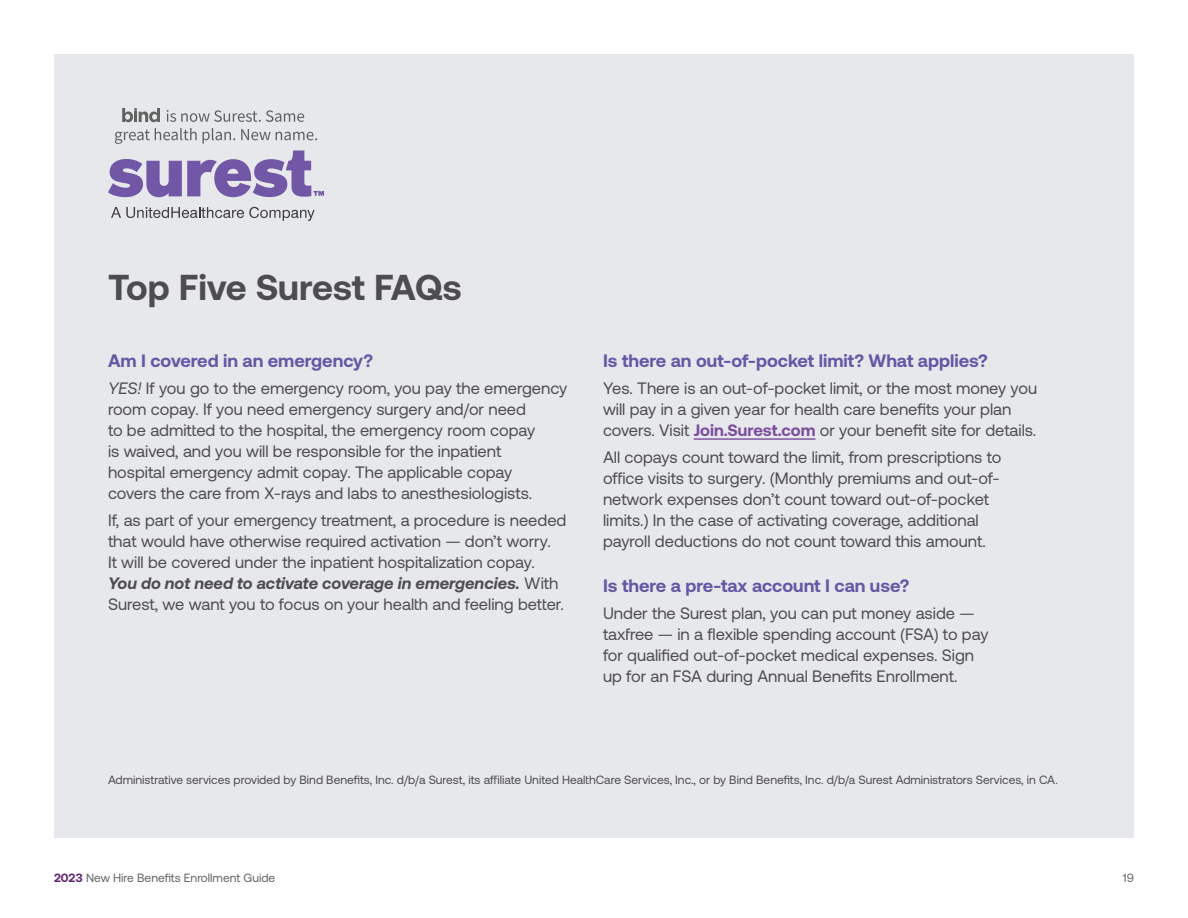
<style>
.page{position:relative;width:1188px;height:918px;background:#fff}
.page>*{position:absolute;margin:0;border:0;box-sizing:border-box;transform-origin:0 0}
.t1{font:700 36px "Aeonik";color:#4d4d4f}
.t2{font:700 18px "Aeonik";color:#6458a6}
.t3{font:16.5px/21px "Aeonik";color:#4d4d4f}
.t4{font:12px "Aeonik";color:#4d4d4f}
.t5{font:12px "Aeonik";color:#636466}
.s1{font-style:italic}
.s2{font-weight:700;font-style:italic}
.s3{font-weight:700;color:#7b4c9e}
.s4{font-weight:700;color:#5e2572}
</style>
<div class="page">
<div style="left:54px;top:54px;width:1080px;height:784px;background:#e7e8eb"></div>
<hr style="left:694px;top:438px;width:121px;height:2px;background:#7b4c9e">
<svg style="left:167px;top:110px;width:137px;height:12px"></svg>
<svg style="left:115px;top:128px;width:120px;height:16px"></svg>
<svg style="left:241px;top:129px;width:76px;height:11px"></svg>
<svg style="left:122px;top:108px;width:38px;height:14px"></svg>
<svg style="left:111px;top:207px;width:204px;height:14px"></svg>
<svg style="left:108px;top:150px;width:216px;height:47px"></svg>
<h1 class="t1" style="left:108px;top:267px;width:355px">Top Five Surest FAQs</h1>
<p class="t2" style="left:108px;top:350px;width:266px">Am I covered in an emergency?</p>
<p class="t3" style="left:108px;top:378px;width:461px"><span class="s1">YES!</span> If you go to the emergency room, you pay the emergency room copay. If you need emergency surgery and/or need<br>to be admitted to the hospital, the emergency room copay<br>is waived, and you will be responsible for the inpatient<br>hospital emergency admit copay. The applicable copay<br>covers the care from X-rays and labs to anesthesiologists.</p>
<p class="t3" style="left:108px;top:510px;width:460px">If, as part of your emergency treatment, a procedure is needed that would have otherwise required activation — don’t worry.<br>It will be covered under the inpatient hospitalization copay.<br><span class="s2">You do not need to activate coverage in emergencies.</span> With Surest, we want you to focus on your health and feeling better.</p>
<p class="t2" style="left:603px;top:350px;width:386px">Is there an out-of-pocket limit? What applies?</p>
<p class="t3" style="left:603px;top:378px;width:436px">Yes. There is an out-of-pocket limit, or the most money you will pay in a given year for health care benefits your plan covers. Visit <span class="s3">Join.Surest.com</span> or your benefit site for details.</p>
<p class="t3" style="left:603px;top:447px;width:400px">All copays count toward the limit, from prescriptions to office visits to surgery. (Monthly premiums and out-of&shy;network expenses don’t count toward out-of-pocket limits.) In the case of activating coverage, additional payroll deductions do not count toward this amount.</p>
<p class="t2" style="left:603px;top:575px;width:308px">Is there a pre-tax account I can use?</p>
<p class="t3" style="left:603px;top:603px;width:387px">Under the Surest plan, you can put money aside — taxfree — in a flexible spending account (FSA) to pay for qualified out-of-pocket medical expenses. Sign up for an FSA during Annual Benefits Enrollment.</p>
<p class="t4" style="left:108px;top:773px;width:951px">Administrative services provided by Bind Benefits, Inc. d/b/a Surest, its affiliate United HealthCare Services, Inc., or by Bind Benefits, Inc. d/b/a Surest Administrators Services, in CA.</p>
<p class="t5" style="left:54px;top:871px;width:223px"><span class="s4">2023</span> New Hire Benefits Enrollment Guide</p>
<p class="t5" style="left:1123px;top:871px;width:13px">19</p>
</div>
